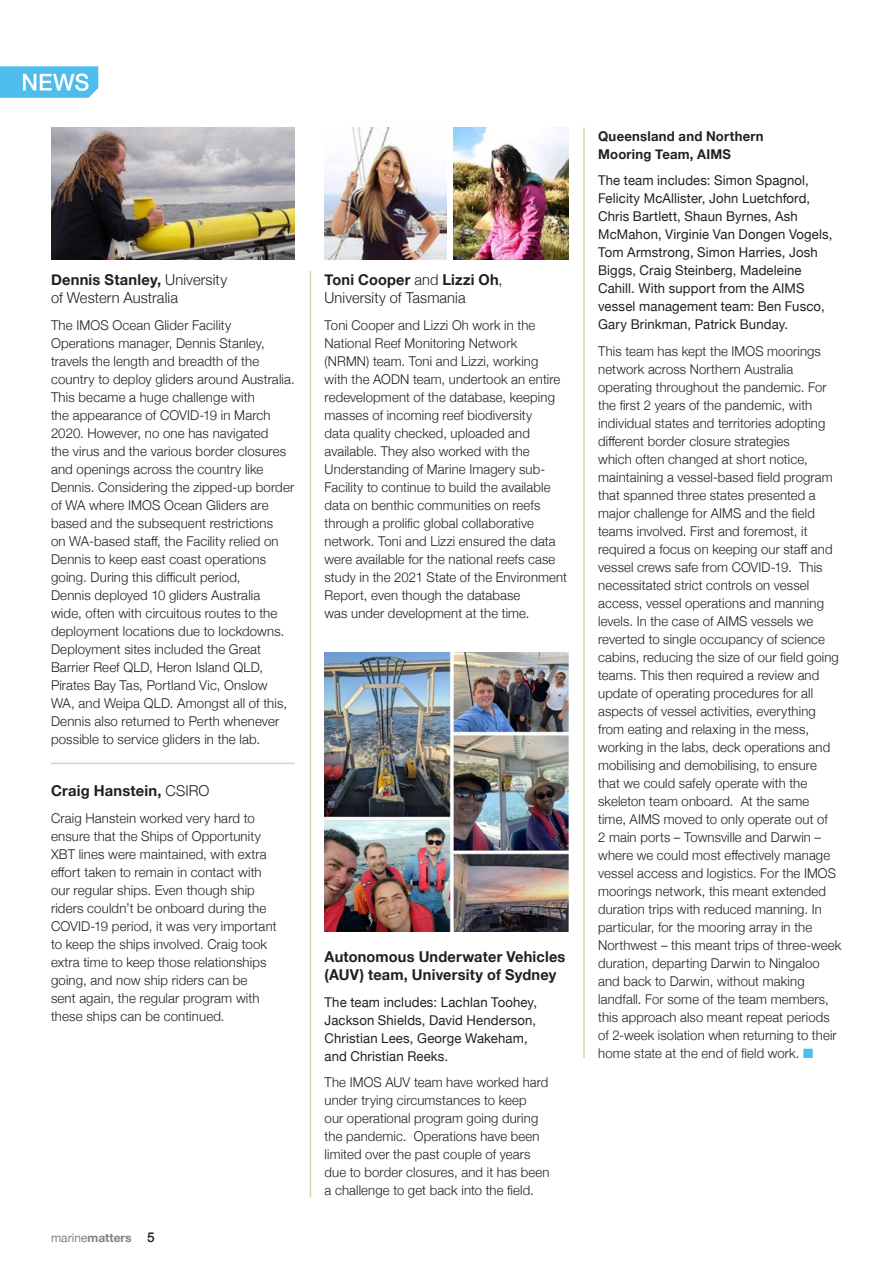
<style>
.page{position:relative;width:893px;height:1263px;background:#fff}
.page>*{position:absolute;margin:0;border:0;box-sizing:border-box;transform-origin:0 0}
._1_Body_Copy_Helveti{font:300 15px/18px "Helvetica Neue";letter-spacing:.005em;color:#231f20}
._1_Body_Copy_Helveti-2{font:700 15px/18px "Helvetica Neue";letter-spacing:.015em;color:#231f20}
._1_Body_Copy_Helveti-3{font:300 13.5px/18px "Helvetica Neue";letter-spacing:.01em;color:#231f20}
._1_Body_Copy_Helveti-4{font:13.5px/18px "Helvetica Neue";letter-spacing:.01em;color:#231f20}
._1_Body_Copy_Helveti-5{font:700 13.5px/18px "Helvetica Neue";letter-spacing:.02em;color:#231f20}
.t1{font:700 12px "Helvetica Neue";color:#808285}
.s1{font-weight:700}
.s2{font-weight:300}
.s3{font-weight:400}
.s4{font-weight:500;font-size:13.5px;color:#231f20}
.s5{color:#4fbdec}
</style>
<div class="page">
<img style="left:51px;top:128px;width:244px;height:132px">
<img style="left:325px;top:128px;width:121px;height:132px">
<img style="left:325px;top:653px;width:243px;height:278px">
<img style="left:454px;top:128px;width:114px;height:132px">
<hr style="left:51px;top:763px;width:244px;height:1px;background:#d6d5b7">
<hr style="left:310px;top:270px;width:1px;height:928px;background:#d6d5b7">
<hr style="left:583px;top:128px;width:2px;height:930px;background:#d6d5b7">
<svg style="left:0;top:66px;width:98px;height:32px;background:#71c9ef"></svg>
<p class="_1_Body_Copy_Helveti" style="left:51px;top:270px;width:178px"><span class="s1">Dennis Stanley,</span> University of Western Australia</p>
<p class="_1_Body_Copy_Helveti-3" style="left:51px;top:315px;width:245px">The IMOS Ocean Glider Facility Operations manager, Dennis Stanley, travels the length and breadth of the country to deploy gliders around Australia.<br>This became a huge challenge with<br>the appearance of COVID-19 in March 2020. However, no one has navigated<br>the virus and the various border closures and openings across the country like Dennis. Considering the zipped-up border of WA where IMOS Ocean Gliders are based and the subsequent restrictions<br>on WA-based staff, the Facility relied on Dennis to keep east coast operations going. During this difficult period,<br>Dennis deployed 10 gliders Australia<br>wide, often with circuitous routes to the deployment locations due to lockdowns.<br>Deployment sites included the Great Barrier Reef QLD, Heron Island QLD, Pirates Bay Tas, Portland Vic, Onslow WA, and Weipa QLD. Amongst all of this, Dennis also returned to Perth whenever possible to service gliders in the lab.</p>
<p class="_1_Body_Copy_Helveti-2" style="left:51px;top:782px;width:160px">Craig Hanstein, <span class="s2">CSIRO</span></p>
<p class="_1_Body_Copy_Helveti-3" style="left:51px;top:808px;width:227px">Craig Hanstein worked very hard to ensure that the Ships of Opportunity XBT lines were maintained, with extra effort taken to remain in contact with our regular ships. Even though ship riders couldn’t be onboard during the COVID-19 period, it was very important to keep the ships involved. Craig took extra time to keep those relationships going, and now ship riders can be<br>sent again, the regular program with these ships can be continued.</p>
<p class="t1" style="left:51px;top:1228px;width:105px"><span class="s3">marine</span>matters <span class="s4">5</span></p>
<p class="_1_Body_Copy_Helveti" style="left:325px;top:270px;width:180px"><span class="s1">Toni Cooper</span> and <span class="s1">Lizzi Oh</span>,<br>University of Tasmania</p>
<p class="_1_Body_Copy_Helveti-3" style="left:325px;top:315px;width:244px">Toni Cooper and Lizzi Oh work in the National Reef Monitoring Network<br>(NRMN) team. Toni and Lizzi, working<br>with the AODN team, undertook an entire redevelopment of the database, keeping masses of incoming reef biodiversity<br>data quality checked, uploaded and available. They also worked with the Understanding of Marine Imagery sub-Facility to continue to build the available data on benthic communities on reefs through a prolific global collaborative network. Toni and Lizzi ensured the data were available for the national reefs case study in the 2021 State of the Environment Report, even though the database<br>was under development at the time.</p>
<p class="_1_Body_Copy_Helveti-2" style="left:325px;top:948px;width:242px">Autonomous Underwater Vehicles (AUV) team, University of Sydney</p>
<p class="_1_Body_Copy_Helveti-4" style="left:325px;top:994px;width:214px">The team includes: Lachlan Toohey,<br>Jackson Shields, David Henderson,<br>Christian Lees, George Wakeham, and Christian Reeks.</p>
<p class="_1_Body_Copy_Helveti-3" style="left:325px;top:1072px;width:227px">The IMOS AUV team have worked hard under trying circumstances to keep<br>our operational program going during the pandemic. Operations have been limited over the past couple of years due to border closures, and it has been a challenge to get back into the field.</p>
<p class="_1_Body_Copy_Helveti-5" style="left:598px;top:127px;width:167px">Queensland and Northern<br>Mooring Team, AIMS</p>
<p class="_1_Body_Copy_Helveti-4" style="left:598px;top:172px;width:236px">The team includes: Simon Spagnol, Felicity McAllister, John Luetchford, Chris Bartlett, Shaun Byrnes, Ash McMahon, Virginie Van Dongen Vogels, Tom Armstrong, Simon Harries, Josh Biggs, Craig Steinberg, Madeleine Cahill. With support from the AIMS vessel management team: Ben Fusco, Gary Brinkman, Patrick Bunday.</p>
<p class="_1_Body_Copy_Helveti-3" style="left:598px;top:341px;width:245px">This team has kept the IMOS moorings network across Northern Australia operating throughout the pandemic. For the first 2 years of the pandemic, with individual states and territories adopting different border closure strategies<br>which often changed at short notice, maintaining a vessel-based field program that spanned three states presented a major challenge for AIMS and the field teams involved. First and foremost, it required a focus on keeping our staff and vessel crews safe from COVID-19. This necessitated strict controls on vessel access, vessel operations and manning levels. In the case of AIMS vessels we reverted to single occupancy of science cabins, reducing the size of our field going teams. This then required a review and update of operating procedures for all aspects of vessel activities, everything from eating and relaxing in the mess, working in the labs, deck operations and mobilising and demobilising, to ensure that we could safely operate with the skeleton team onboard. At the same<br>time, AIMS moved to only operate out of<br>2 main ports – Townsville and Darwin – where we could most effectively manage vessel access and logistics. For the IMOS moorings network, this meant extended duration trips with reduced manning. In particular, for the mooring array in the Northwest – this meant trips of three-week duration, departing Darwin to Ningaloo and back to Darwin, without making landfall. For some of the team members, this approach also meant repeat periods of 2-week isolation when returning to their home state at the end of field work. <span class="s5">■</span></p>
</div>
